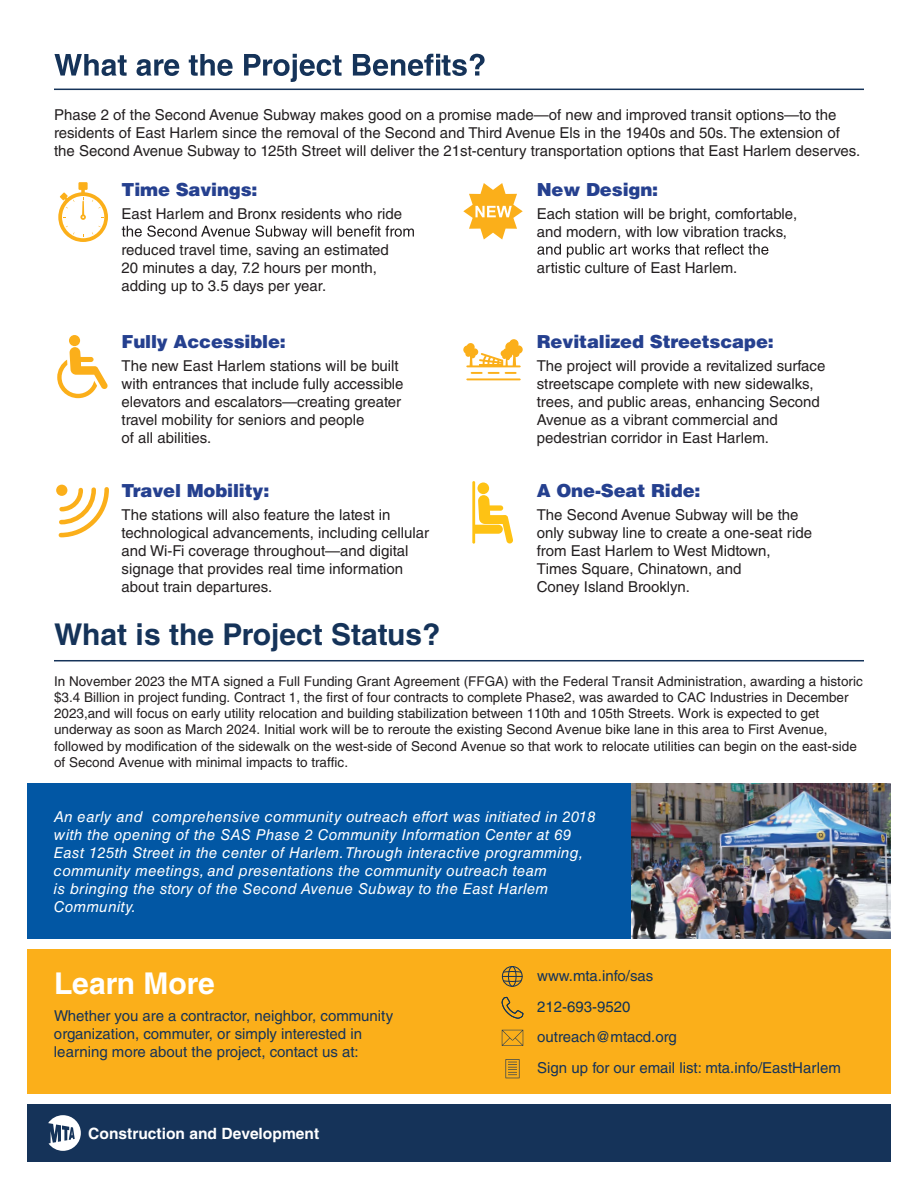
<style>
.page{position:relative;width:918px;height:1188px;background:#fff}
.page>*{position:absolute;margin:0;border:0;box-sizing:border-box;transform-origin:0 0}
.t1{font:700 30px "Helvetica LT Std";color:#153359}
.t2{font:700 30px "Helvetica LT Std";color:#fff}
.t3{font:900 18px "Helvetica LT Std";letter-spacing:-.01em;color:#25408f}
.t4{font:700 15.6px "Helvetica LT Std";color:#fff}
.t5{font:15px/18px "Helvetica LT Std";color:#231f20}
.t6{font:italic 15px/18px "Helvetica LT Std";letter-spacing:.025em;color:#fff}
.t7{font:15px/18px "Helvetica LT Std";color:#153359}
.t8{font:15px "Helvetica LT Std";color:#0f3257}
.t9{font:13.5px/16.2px "Helvetica LT Std";color:#231f20}
</style>
<div class="page">
<div style="left:27px;top:783px;width:864px;height:156px;background:#0257a4"></div>
<div style="left:27px;top:949px;width:864px;height:145px;background:#fbaf1a"></div>
<svg style="left:54px;top:54px;width:431px;height:28px"></svg>
<svg style="left:58px;top:182px;width:50px;height:60px"></svg>
<svg style="left:122px;top:225px;width:292px;height:15px"></svg>
<svg style="left:463px;top:183px;width:60px;height:57px"></svg>
<svg style="left:537px;top:244px;width:231px;height:14px"></svg>
<div style="left:69px;top:335px;width:11px;height:11px;background:#fbaf1a;border-radius:50%"></div>
<svg style="left:57px;top:347px;width:51px;height:51px"></svg>
<hr style="left:467px;top:365px;width:53px;height:2px;background:#fbaf1a">
<hr style="left:467px;top:378px;width:53px;height:2px;background:#fbaf1a">
<div style="left:467px;top:343px;width:8px;height:8px;background:#fbaf1a;border-radius:50%"></div>
<svg style="left:463px;top:345px;width:9px;height:9px"></svg>
<div style="left:509px;top:339px;width:10px;height:10px;background:#fbaf1a;border-radius:50%"></div>
<div style="left:505px;top:342px;width:10px;height:10px;background:#fbaf1a;border-radius:50%"></div>
<div style="left:514px;top:345px;width:9px;height:9px;background:#fbaf1a;border-radius:50%"></div>
<div style="left:513px;top:350px;width:6px;height:7px;background:#fbaf1a;border-radius:50%"></div>
<svg style="left:465px;top:346px;width:51px;height:28px"></svg>
<svg style="left:56px;top:485px;width:53px;height:53px"></svg>
<div style="left:477px;top:482px;width:12px;height:12px;background:#fec214;border-radius:50%"></div>
<hr style="left:472px;top:481px;width:3px;height:63px;background:#fec214">
<svg style="left:475px;top:495px;width:38px;height:49px"></svg>
<div style="left:27px;top:1104px;width:864px;height:58px;background:#153359"></div>
<svg style="left:48px;top:1115px;width:33px;height:36px"></svg>
<img style="left:631px;top:783px;width:260px;height:156px">
<hr style="left:54px;top:89px;width:810px;height:1px;background:#153359">
<hr style="left:54px;top:660px;width:810px;height:1px;background:#153359">
<div style="left:502px;top:966px;width:21px;height:21px;border:1px solid #153359;border-radius:50%"></div>
<div style="left:508px;top:966px;width:9px;height:21px;border:1px solid #153359;border-radius:50%"></div>
<svg style="left:502px;top:970px;width:20px;height:12px"></svg>
<svg style="left:502px;top:1030px;width:21px;height:16px"></svg>
<svg style="left:506px;top:1059px;width:14px;height:19px"></svg>
<svg style="left:501px;top:996px;width:23px;height:23px"></svg>
<p class="t5" style="left:54px;top:106px;width:808px">Phase 2 of the Second Avenue Subway makes good on a promise made—of new and improved transit options—to the residents of East Harlem since the removal of the Second and Third Avenue Els in the 1940s and 50s. The extension of the Second Avenue Subway to 125th Street will deliver the 21st-century transportation options that East Harlem deserves.</p>
<p class="t3" style="left:122px;top:178px;width:137px">Time Savings:</p>
<p class="t5" style="left:122px;top:204px;width:282px">East Harlem and Bronx residents who ride</p>
<p class="t5" style="left:122px;top:240px;width:269px">reduced travel time, saving an estimated<br>20 minutes a day, 7.2 hours per month, adding up to 3.5 days per year.</p>
<p class="t3" style="left:537px;top:178px;width:123px">New Design:</p>
<p class="t5" style="left:537px;top:204px;width:262px">Each station will be bright, comfortable, and modern, with low vibration tracks,</p>
<p class="t5" style="left:537px;top:258px;width:202px">artistic culture of East Harlem.</p>
<p class="t3" style="left:122px;top:330px;width:166px">Fully Accessible:</p>
<p class="t5" style="left:122px;top:356px;width:283px">The new East Harlem stations will be built with entrances that include fully accessible elevators and escalators—creating greater travel mobility for seniors and people<br>of all abilities.</p>
<p class="t3" style="left:122px;top:479px;width:149px">Travel Mobility:</p>
<p class="t5" style="left:122px;top:505px;width:309px">The stations will also feature the latest in technological advancements, including cellular and Wi-Fi coverage throughout—and digital signage that provides real time information about train departures.</p>
<h1 class="t1" style="left:54px;top:616px;width:388px">What is the Project Status?</h1>
<p class="t3" style="left:537px;top:330px;width:238px">Revitalized Streetscape:</p>
<p class="t5" style="left:537px;top:356px;width:290px">The project will provide a revitalized surface streetscape complete with new sidewalks, trees, and public areas, enhancing Second Avenue as a vibrant commercial and pedestrian corridor in East Harlem.</p>
<p class="t3" style="left:537px;top:479px;width:165px">A One-Seat Ride:</p>
<p class="t5" style="left:537px;top:505px;width:277px">The Second Avenue Subway will be the only subway line to create a one-seat ride from East Harlem to West Midtown,<br>Times Square, Chinatown, and<br>Coney Island Brooklyn.</p>
<p class="t9" style="left:54px;top:673px;width:810px">In November 2023 the MTA signed a Full Funding Grant Agreement (FFGA) with the Federal Transit Administration, awarding a historic $3.4 Billion in project funding. Contract 1, the first of four contracts to complete Phase2, was awarded to CAC Industries in December 2023,and will focus on early utility relocation and building stabilization between 110th and 105th Streets. Work is expected to get underway as soon as March 2024. Initial work will be to reroute the existing Second Avenue bike lane in this area to First Avenue, followed by modification of the sidewalk on the west-side of Second Avenue so that work to relocate utilities can begin on the east-side of Second Avenue with minimal impacts to traffic.</p>
<p class="t6" style="left:54px;top:808px;width:543px">An early and comprehensive community outreach effort was initiated in 2018 with the opening of the SAS Phase 2 Community Information Center at 69<br>East 125th Street in the center of Harlem.Through interactive programming, community meetings, and presentations the community outreach team<br>is bringing the story of the Second Avenue Subway to the East Harlem Community.</p>
<h1 class="t2" style="left:54px;top:966px;width:162px">Learn More</h1>
<p class="t7" style="left:54px;top:1007px;width:341px">Whether you are a contractor, neighbor, community organization, commuter, or simply interested in learning more about the project, contact us at:</p>
<p class="t4" style="left:88px;top:1124px;width:232px">Construction and Development</p>
<p class="t7" style="left:537px;top:967px;width:118px">www.mta.info/sas</p>
<p class="t8" style="left:537px;top:998px;width:95px">212-693-9520</p>
<p class="t7" style="left:537px;top:1022px;width:305px;line-height:30.9px">outreach@mtacd.org<br>Sign up for our email list: mta.info/EastHarlem</p>
</div>
